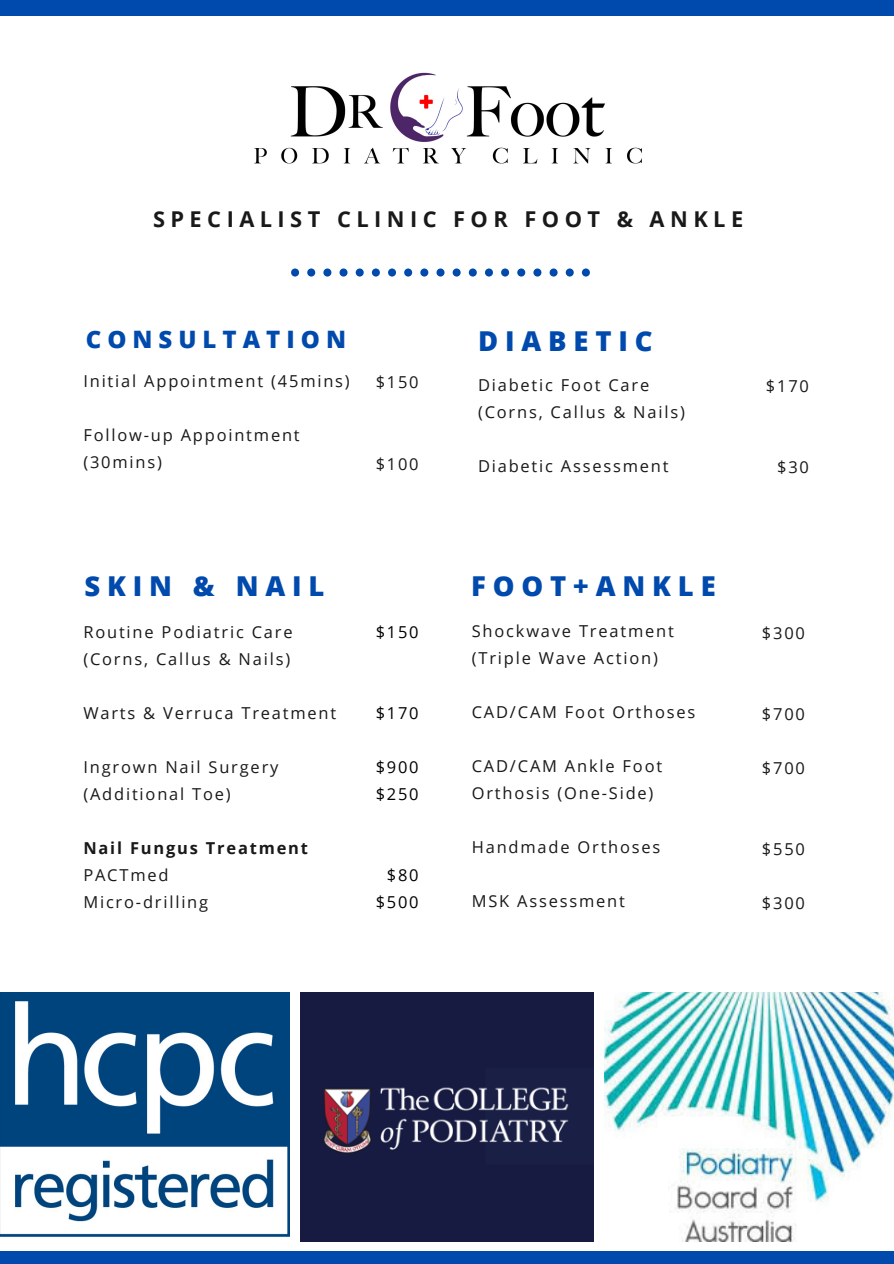
<style>
.page{position:relative;width:894px;height:1264px;background:#fff}
.page>*{position:absolute;margin:0;border:0;box-sizing:border-box;transform-origin:0 0}
.t1{font:800 27.45px "Open Sans";letter-spacing:.25em;color:#004aad}
.t2{font:800 24px "Open Sans";letter-spacing:.25em;color:#004aad}
.t3{font:700 21.75px "Open Sans";letter-spacing:.25em;color:#191919}
.t4{font:16.5px/27px "Open Sans";letter-spacing:.11em;color:#191919}
.t5{font:16.5px/27px "Open Sans";letter-spacing:.11em;color:#000}
.t6{font:700 16.5px "Open Sans";letter-spacing:.11em;color:#191919}
</style>
<div class="page">
<div style="left:0;top:0;width:893px;height:15px;background:#004aad"></div>
<div style="left:372px;top:268px;width:8px;height:8px;background:#004aad;border-radius:50%"></div>
<div style="left:388px;top:268px;width:8px;height:8px;background:#004aad;border-radius:50%"></div>
<div style="left:355px;top:268px;width:8px;height:8px;background:#004aad;border-radius:50%"></div>
<div style="left:420px;top:268px;width:8px;height:8px;background:#004aad;border-radius:50%"></div>
<svg style="left:291px;top:268px;width:8px;height:8px"></svg>
<div style="left:436px;top:268px;width:8px;height:8px;background:#004aad;border-radius:50%"></div>
<div style="left:307px;top:268px;width:8px;height:8px;background:#004aad;border-radius:50%"></div>
<div style="left:323px;top:268px;width:8px;height:8px;background:#004aad;border-radius:50%"></div>
<div style="left:339px;top:268px;width:8px;height:8px;background:#004aad;border-radius:50%"></div>
<div style="left:404px;top:268px;width:8px;height:8px;background:#004aad;border-radius:50%"></div>
<div style="left:533px;top:268px;width:8px;height:8px;background:#004aad;border-radius:50%"></div>
<div style="left:549px;top:268px;width:8px;height:8px;background:#004aad;border-radius:50%"></div>
<div style="left:565px;top:268px;width:8px;height:8px;background:#004aad;border-radius:50%"></div>
<svg style="left:581px;top:268px;width:8px;height:8px"></svg>
<div style="left:517px;top:268px;width:8px;height:8px;background:#004aad;border-radius:50%"></div>
<div style="left:468px;top:268px;width:8px;height:8px;background:#004aad;border-radius:50%"></div>
<div style="left:485px;top:268px;width:8px;height:8px;background:#004aad;border-radius:50%"></div>
<div style="left:452px;top:268px;width:8px;height:8px;background:#004aad;border-radius:50%"></div>
<div style="left:501px;top:268px;width:8px;height:8px;background:#004aad;border-radius:50%"></div>
<img style="left:0;top:992px;width:289px;height:245px">
<img style="left:300px;top:992px;width:293px;height:249px">
<img style="left:604px;top:992px;width:289px;height:249px">
<div style="left:0;top:1251px;width:893px;height:12px;background:#004aad"></div>
<img style="left:254px;top:72px;width:388px;height:92px">
<h3 class="t3" style="left:153px;top:203px;width:591px">SPECIALIST CLINIC FOR FOOT &amp; ANKLE</h3>
<h2 class="t2" style="left:86px;top:322px;width:262px">CONSULTATION</h2>
<p class="t4" style="left:83px;top:367px;width:268px">Initial Appointment (45mins)</p>
<p class="t4" style="left:83px;top:421px;width:218px">Follow-up Appointment (30mins)</p>
<p class="t4" style="left:375px;top:368px;width:45px">$150</p>
<p class="t4" style="left:375px;top:449px;width:45px">$100</p>
<h1 class="t1" style="left:84px;top:567px;width:241px">SKIN &amp; NAIL</h1>
<p class="t4" style="left:83px;top:617px;width:211px">Routine Podiatric Care (Corns, Callus &amp; Nails)</p>
<p class="t4" style="left:83px;top:698px;width:254px">Warts &amp; Verruca Treatment</p>
<p class="t4" style="left:83px;top:753px;width:196px">Ingrown Nail Surgery (Additional Toe)</p>
<p class="t6" style="left:83px;top:836px;width:226px">Nail Fungus Treatment</p>
<p class="t4" style="left:83px;top:861px;width:126px">PACTmed<br>Micro-drilling</p>
<p class="t5" style="left:375px;top:617px;width:45px">$150</p>
<p class="t5" style="left:375px;top:699px;width:45px">$170</p>
<p class="t5" style="left:375px;top:753px;width:45px">$900 $250</p>
<p class="t5" style="left:375px;top:861px;width:45px;text-align:right">$80 $500</p>
<h1 class="t1" style="left:478px;top:322px;width:176px">DIABETIC</h1>
<p class="t4" style="left:478px;top:371px;width:208px">Diabetic Foot Care (Corns, Callus &amp; Nails)</p>
<p class="t4" style="left:478px;top:452px;width:192px">Diabetic Assessment</p>
<h1 class="t1" style="left:471px;top:567px;width:246px">FOOT+ANKLE</h1>
<p class="t4" style="left:471px;top:616px;width:204px">Shockwave Treatment (Triple Wave Action)</p>
<p class="t4" style="left:471px;top:697px;width:225px">CAD/CAM Foot Orthoses</p>
<p class="t4" style="left:471px;top:752px;width:192px">CAD/CAM Ankle Foot<br>Orthosis (One-Side)</p>
<p class="t4" style="left:471px;top:833px;width:190px">Handmade Orthoses</p>
<p class="t4" style="left:471px;top:887px;width:155px">MSK Assessment</p>
<p class="t4" style="left:765px;top:372px;width:44px">$170</p>
<p class="t4" style="left:776px;top:453px;width:33px">$30</p>
<p class="t4" style="left:761px;top:619px;width:44px">$300</p>
<p class="t4" style="left:761px;top:700px;width:44px">$700</p>
<p class="t4" style="left:761px;top:754px;width:44px">$700</p>
<p class="t4" style="left:761px;top:835px;width:44px">$550</p>
<p class="t4" style="left:761px;top:889px;width:44px">$300</p>
</div>
